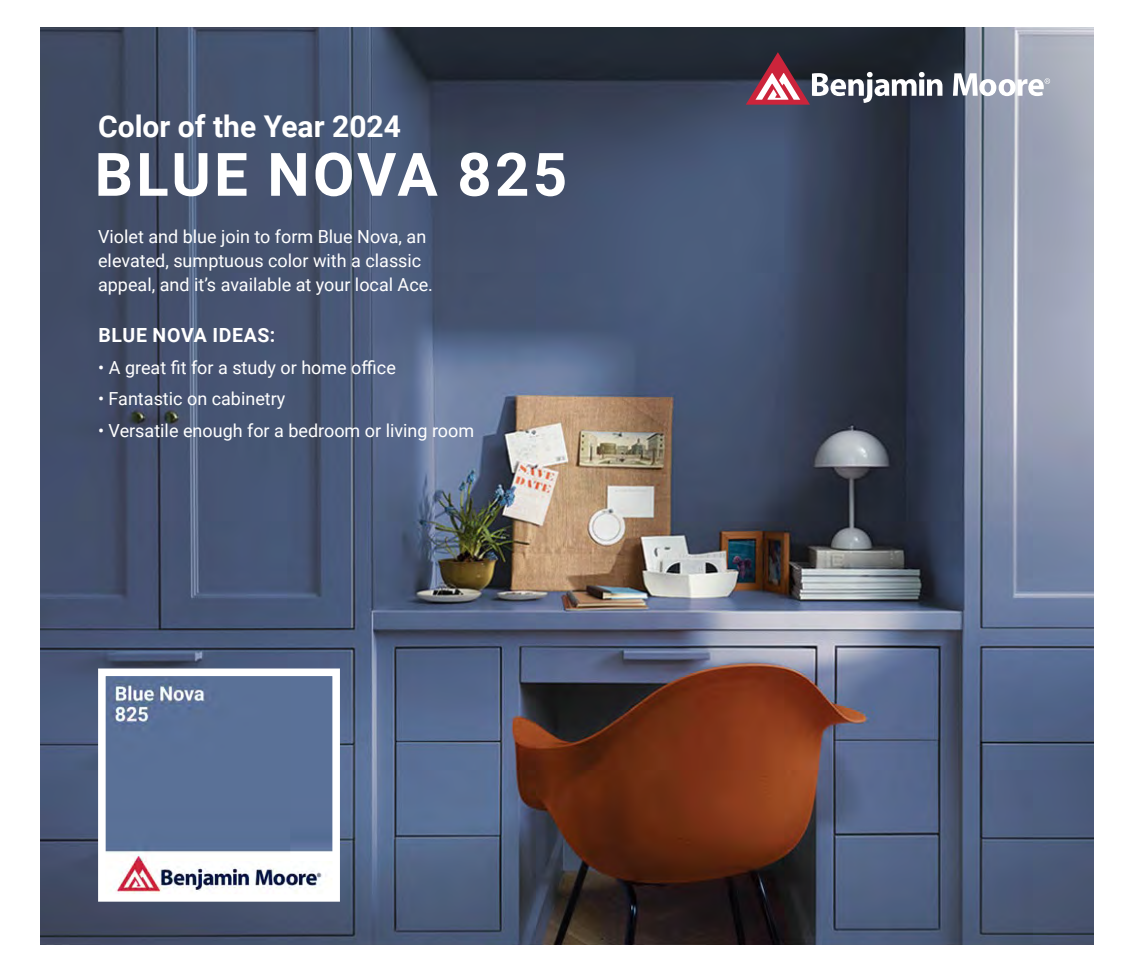
<style>
.page{position:relative;width:1134px;height:972px;background:#fff}
.page>*{position:absolute;margin:0;border:0;box-sizing:border-box;transform-origin:0 0}
.t1{font:700 60px "Roboto";letter-spacing:.055em;color:#fff}
.t2{font:700 30px "Roboto";color:#fff}
.t3{font:700 19.5px "Roboto";letter-spacing:.035em;color:#fff}
.t4{font:18px/24px "Roboto";color:#fff}
</style>
<div class="page">
<img style="left:40px;top:27px;width:1054px;height:918px">
<svg style="left:94px;top:665px;width:250px;height:240px"></svg>
<svg style="left:953px;top:73px;width:97px;height:23px"></svg>
<svg style="left:746px;top:52px;width:196px;height:53px"></svg>
<h2 class="t2" style="left:98px;top:105px;width:304px">Color of the Year 2024</h2>
<h1 class="t1" style="left:95px;top:132px;width:474px">BLUE NOVA 825</h1>
<p class="t4" style="left:98px;top:224px;width:336px">Violet and blue join to form Blue Nova, an elevated, sumptuous color with a classic appeal, and it’s available at your local Ace.</p>
<p class="t3" style="left:98px;top:322px;width:178px">BLUE NOVA IDEAS:</p>
<p class="t4" style="left:98px;top:355px;width:299px">• A great fit for a study or home office</p>
<p class="t4" style="left:98px;top:386px;width:189px">• Fantastic on cabinetry</p>
<p class="t4" style="left:98px;top:418px;width:378px">• Versatile enough for a bedroom or living room</p>
</div>
